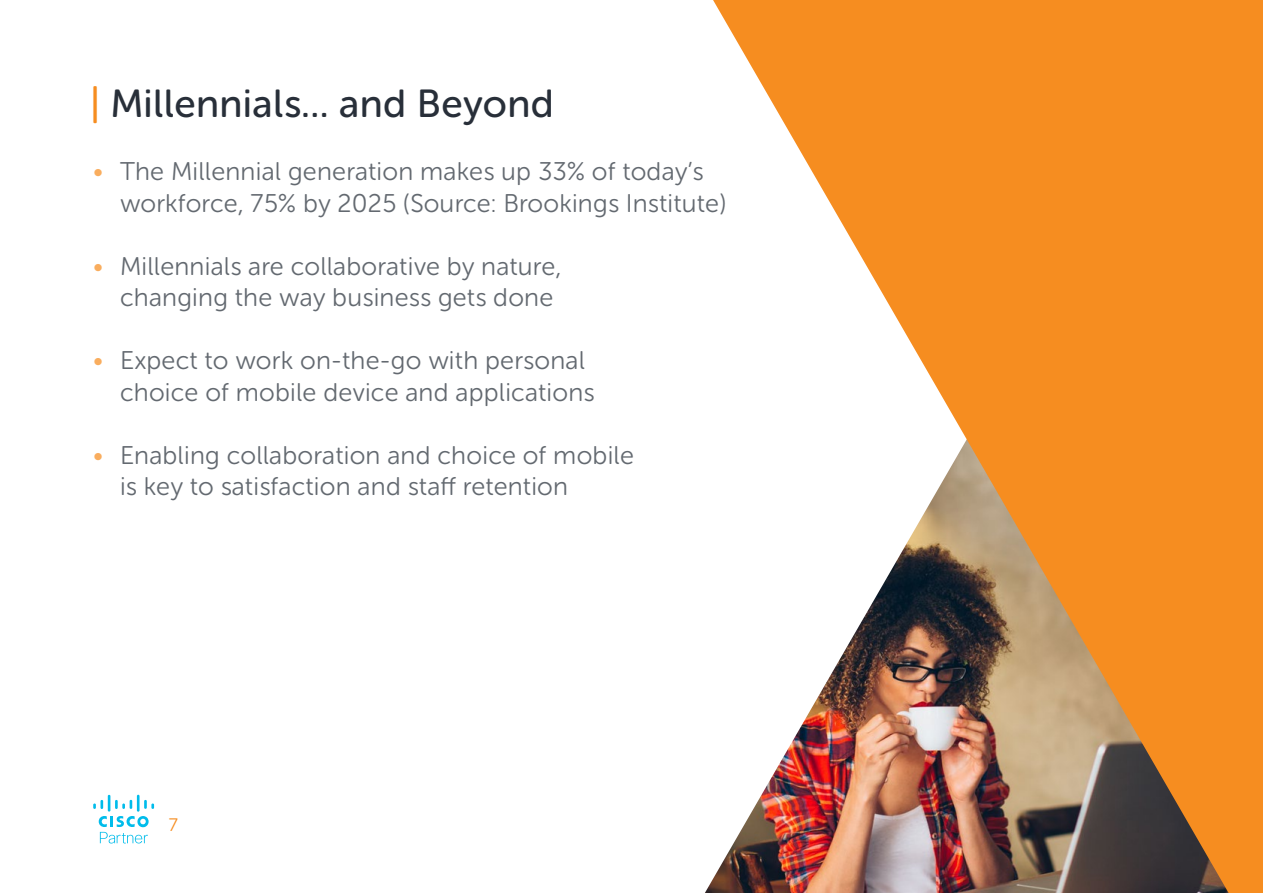
<style>
.page{position:relative;width:1263px;height:893px;background:#fff}
.page>*{position:absolute;margin:0;border:0;box-sizing:border-box;transform-origin:0 0}
.t1{font:39px "Museo Sans Rounded 500";letter-spacing:.01em;color:#282f39}
.t2{font:25.5px/31.5px "Museo Sans Rounded 300";letter-spacing:.01em;color:#636970}
.t3{font:18px "Museo Sans Rounded 300";color:#f68d20}
.s1{color:#f68d20}
.s2{color:#f9ad5e}
</style>
<div class="page">
<svg style="left:93px;top:795px;width:61px;height:49px"></svg>
<svg style="left:713px;top:0;width:550px;height:893px;fill:#f68d20"></svg>
<h1 class="t1" style="left:90px;top:82px;width:465px"><span class="s1">|</span> Millennials... and Beyond</h1>
<p class="t2" style="left:120px;top:156px;width:608px;text-indent:-27px"><span class="s2">•</span> The Millennial generation makes up 33% of today’s workforce, 75% by 2025 (Source: Brookings Institute)</p>
<p class="t2" style="left:120px;top:250px;width:443px;text-indent:-27px"><span class="s2">•</span> Millennials are collaborative by nature, changing the way business gets done</p>
<p class="t2" style="left:120px;top:345px;width:476px;text-indent:-27px"><span class="s2">•</span> Expect to work on-the-go with personal choice of mobile device and applications</p>
<p class="t2" style="left:120px;top:439px;width:515px;text-indent:-27px"><span class="s2">•</span> Enabling collaboration and choice of mobile is key to satisfaction and staff retention</p>
<p class="t3" style="left:169px;top:815px;width:11px">7</p>
</div>
